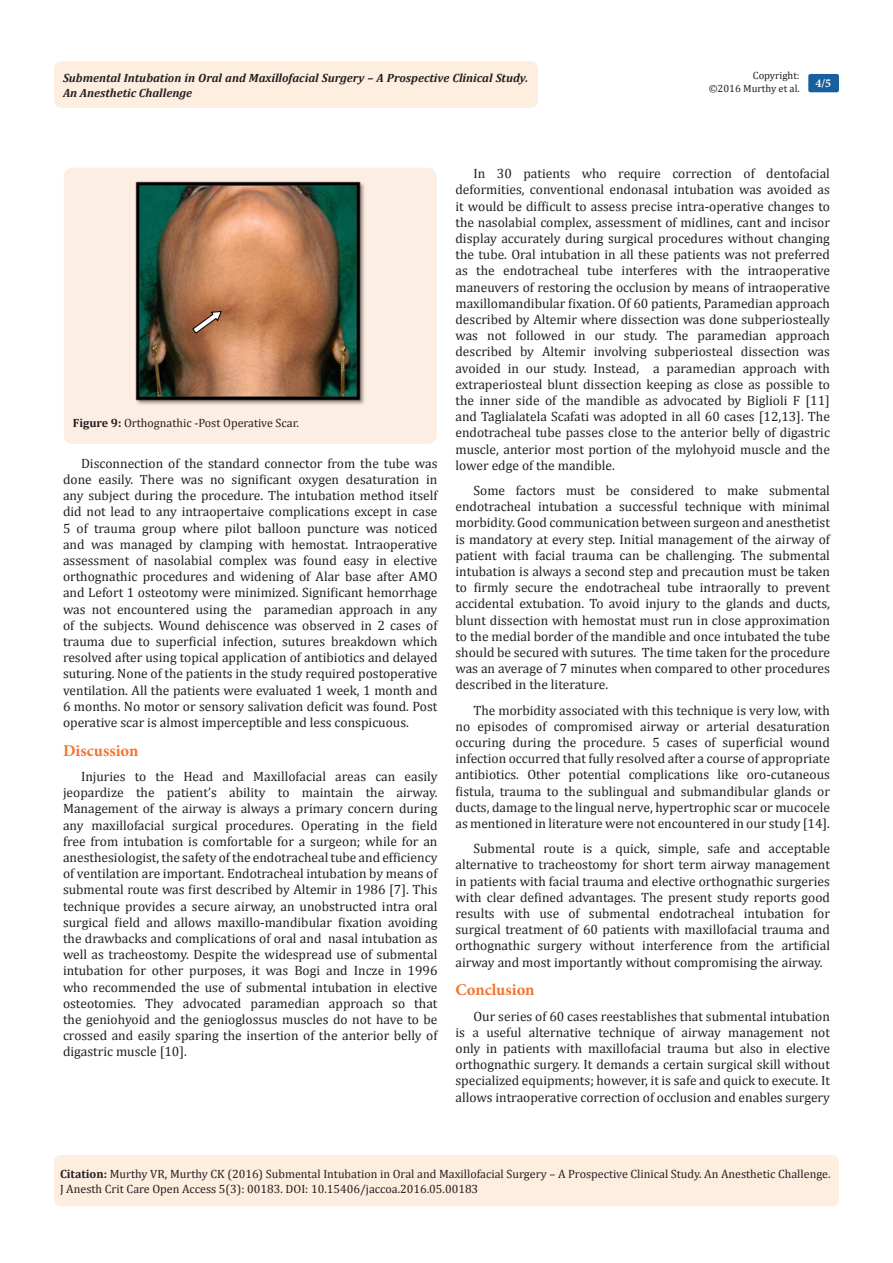
<style>
.page{position:relative;width:893px;height:1263px;background:#fff}
.page>*{position:absolute;margin:0;border:0;box-sizing:border-box;transform-origin:0 0}
.t1{font:700 16.5px "Minion Pro";color:#f37331}
.t2{font:13.5px/16.2px "Cambria";color:#231f20;text-align:justify}
.t3{font:12px/14.4px "Cambria";color:#231f20}
.t4{font:italic 700 12px/14.4px "Cambria";color:#231f20}
.t5{font:700 12px "Minion Pro";color:#fff}
.t6{font:10.5px/12.6px "Cambria";color:#231f20;text-align:right}
.s1{font-weight:700}
</style>
<div class="page">
<div style="left:54px;top:61px;width:484px;height:47px;background:#feeee0;border-radius:8px"></div>
<div style="left:808px;top:74px;width:31px;height:18px;background:#18609d;border-radius:2px"></div>
<div style="left:54px;top:1155px;width:785px;height:51px;background:#feeee0;border-radius:7px"></div>
<div style="left:64px;top:168px;width:373px;height:276px;background:#fdeee3;border-radius:9px"></div>
<img style="left:135px;top:181px;width:230px;height:224px">
<svg style="left:192px;top:311px;width:30px;height:23px"></svg>
<p class="t6" style="left:709px;top:69px;width:93px">Copyright:<br>©2016 Murthy et al.</p>
<p class="t4" style="left:63px;top:70px;width:467px">Submental Intubation in Oral and Maxillofacial Surgery – A Prospective Clinical Study.<br>An Anesthetic Challenge</p>
<p class="t5" style="left:815px;top:75px;width:17px">4/5</p>
<p class="t3" style="left:73px;top:416px;width:228px"><span class="s1">Figure 9:</span> Orthognathic -Post Operative Scar.</p>
<p class="t2" style="left:63px;top:455px;width:376px;text-indent:18px">Disconnection of the standard connector from the tube was done easily. There was no significant oxygen desaturation in any subject during the procedure. The intubation method itself did not lead to any intraopertaive complications except in case 5 of trauma group where pilot balloon puncture was noticed and was managed by clamping with hemostat. Intraoperative assessment of nasolabial complex was found easy in elective orthognathic procedures and widening of Alar base after AMO and Lefort 1 osteotomy were minimized. Significant hemorrhage was not encountered using the paramedian approach in any of the subjects. Wound dehiscence was observed in 2 cases of trauma due to superficial infection, sutures breakdown which resolved after using topical application of antibiotics and delayed suturing. None of the patients in the study required postoperative ventilation. All the patients were evaluated 1 week, 1 month and 6 months. No motor or sensory salivation deficit was found. Post operative scar is almost imperceptible and less conspicuous.</p>
<p class="t1" style="left:63px;top:739px;width:77px">Discussion</p>
<p class="t2" style="left:63px;top:768px;width:376px;text-indent:18px">Injuries to the Head and Maxillofacial areas can easily jeopardize the patient’s ability to maintain the airway.<br>Management of the airway is always a primary concern during any maxillofacial surgical procedures. Operating in the field free from intubation is comfortable for a surgeon; while for an anesthesiologist, the safety of the endotracheal tube and efficiency of ventilation are important. Endotracheal intubation by means of submental route was first described by Altemir in 1986 [7]. This technique provides a secure airway, an unobstructed intra oral surgical field and allows maxillo-mandibular fixation avoiding the drawbacks and complications of oral and nasal intubation as well as tracheostomy. Despite the widespread use of submental intubation for other purposes, it was Bogi and Incze in 1996 who recommended the use of submental intubation in elective osteotomies. They advocated paramedian approach so that the geniohyoid and the genioglossus muscles do not have to be crossed and easily sparing the insertion of the anterior belly of digastric muscle [10].</p>
<p class="t2" style="left:455px;top:165px;width:376px;text-indent:18px">In 30 patients who require correction of dentofacial deformities, conventional endonasal intubation was avoided as it would be difficult to assess precise intra-operative changes to the nasolabial complex, assessment of midlines, cant and incisor display accurately during surgical procedures without changing the tube. Oral intubation in all these patients was not preferred as the endotracheal tube interferes with the intraoperative maneuvers of restoring the occlusion by means of intraoperative maxillomandibular fixation. Of 60 patients, Paramedian approach described by Altemir where dissection was done subperiosteally was not followed in our study. The paramedian approach described by Altemir involving subperiosteal dissection was avoided in our study. Instead, a paramedian approach with extraperiosteal blunt dissection keeping as close as possible to the inner side of the mandible as advocated by Biglioli F [11] and Taglialatela Scafati was adopted in all 60 cases [12,13]. The endotracheal tube passes close to the anterior belly of digastric muscle, anterior most portion of the mylohyoid muscle and the lower edge of the mandible.</p>
<p class="t2" style="left:455px;top:482px;width:376px;text-indent:18px">Some factors must be considered to make submental endotracheal intubation a successful technique with minimal morbidity. Good communication between surgeon and anesthetist is mandatory at every step. Initial management of the airway of patient with facial trauma can be challenging. The submental intubation is always a second step and precaution must be taken to firmly secure the endotracheal tube intraorally to prevent accidental extubation. To avoid injury to the glands and ducts, blunt dissection with hemostat must run in close approximation to the medial border of the mandible and once intubated the tube should be secured with sutures. The time taken for the procedure was an average of 7 minutes when compared to other procedures described in the literature.</p>
<p class="t2" style="left:455px;top:702px;width:376px;text-indent:18px">The morbidity associated with this technique is very low, with no episodes of compromised airway or arterial desaturation occuring during the procedure. 5 cases of superficial wound infection occurred that fully resolved after a course of appropriate antibiotics. Other potential complications like oro-cutaneous fistula, trauma to the sublingual and submandibular glands or ducts, damage to the lingual nerve, hypertrophic scar or mucocele as mentioned in literature were not encountered in our study [14].</p>
<p class="t2" style="left:455px;top:840px;width:376px;text-indent:18px">Submental route is a quick, simple, safe and acceptable alternative to tracheostomy for short term airway management in patients with facial trauma and elective orthognathic surgeries with clear defined advantages. The present study reports good results with use of submental endotracheal intubation for surgical treatment of 60 patients with maxillofacial trauma and orthognathic surgery without interference from the artificial airway and most importantly without compromising the airway.</p>
<p class="t1" style="left:455px;top:978px;width:81px">Conclusion</p>
<p class="t2" style="left:455px;top:1008px;width:376px;text-indent:18px">Our series of 60 cases reestablishes that submental intubation is a useful alternative technique of airway management not only in patients with maxillofacial trauma but also in elective orthognathic surgery. It demands a certain surgical skill without specialized equipments; however, it is safe and quick to execute. It allows intraoperative correction of occlusion and enables surgery</p>
<p class="t3" style="left:60px;top:1167px;width:772px"><span class="s1">Citation:</span> Murthy VR, Murthy CK (2016) Submental Intubation in Oral and Maxillofacial Surgery – A Prospective Clinical Study. An Anesthetic Challenge.<br>J Anesth Crit Care Open Access 5(3): 00183. DOI: 10.15406/jaccoa.2016.05.00183</p>
</div>
